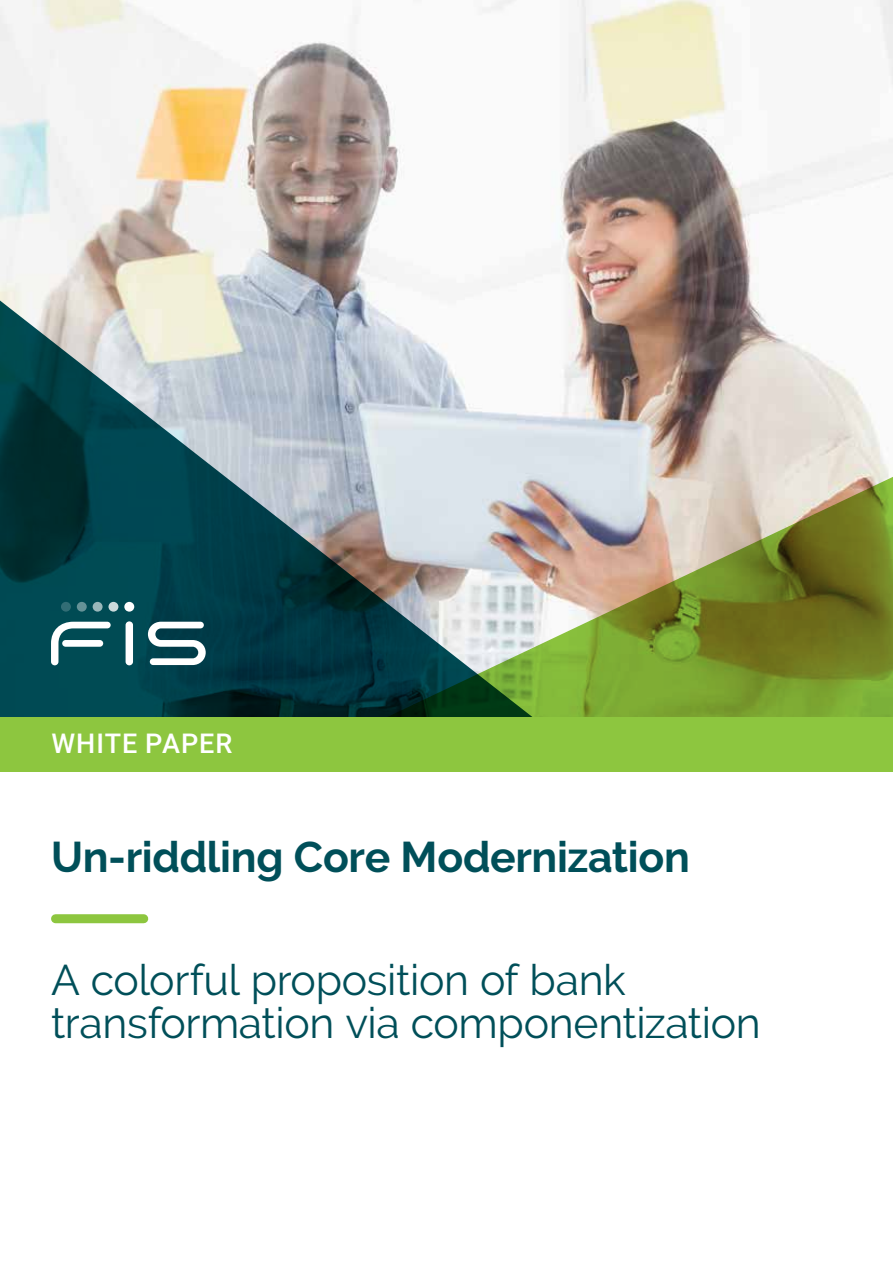
<style>
.page{position:relative;width:893px;height:1263px;background:#fff}
.page>*{position:absolute;margin:0;border:0;box-sizing:border-box;transform-origin:0 0}
.t1{font:42.75px/43.5px "Raleway";letter-spacing:-.01em;color:#004f59}
.t2{font:700 42.75px "Raleway";letter-spacing:-.005em;color:#004f59}
.t3{font:500 27px "Roboto";letter-spacing:.035em;color:#fff}
</style>
<div class="page">
<div style="left:56px;top:914px;width:88px;height:9px;background:#8dc63f"></div>
<img style="left:0;top:0;width:893px;height:467px">
<svg style="left:0;top:284px;width:539px;height:433px;background:#65858c"></svg>
<img style="left:377px;top:467px;width:516px;height:250px">
<div style="left:0;top:717px;width:893px;height:54px;background:#8dc63f"></div>
<svg style="left:148px;top:622px;width:58px;height:43px"></svg>
<div style="left:124px;top:602px;width:10px;height:10px;background:#fff;border-radius:50%"></div>
<svg style="left:108px;top:602px;width:10px;height:10px"></svg>
<svg style="left:93px;top:602px;width:10px;height:10px"></svg>
<svg style="left:77px;top:602px;width:10px;height:10px"></svg>
<svg style="left:61px;top:602px;width:10px;height:10px"></svg>
<svg style="left:51px;top:622px;width:60px;height:43px"></svg>
<div style="left:62px;top:640px;width:41px;height:7px;background:#fff;border-radius:3px"></div>
<div style="left:126px;top:621px;width:7px;height:44px;background:#fff;border-radius:4px"></div>
<p class="t3" style="left:51px;top:725px;width:182px">WHITE PAPER</p>
<p class="t2" style="left:51px;top:832px;width:640px">Un-riddling Core Modernization</p>
<p class="t1" style="left:51px;top:958px;width:711px">A colorful proposition of bank transformation via componentization</p>
</div>
